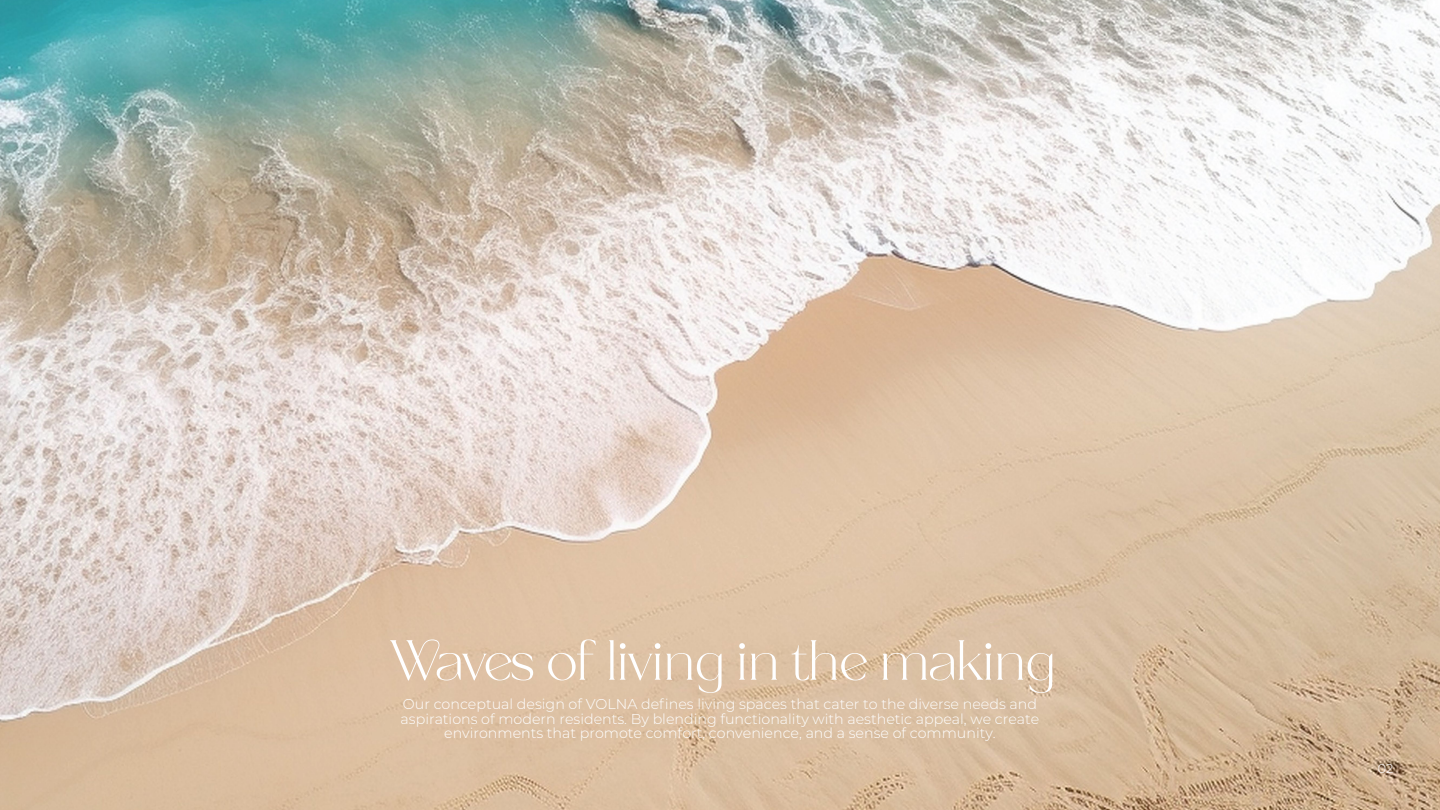
<style>
.page{position:relative;width:1440px;height:810px;background:#fff}
.page>*{position:absolute;margin:0;border:0;box-sizing:border-box;transform-origin:0 0}
.t1{font:52.05px "Ethdown";letter-spacing:-.1em;color:#fff}
.t2{font:300 14.25px/14.2px "Montserrat";color:#fff;text-align:center}
.t3{font:300 12.75px "Montserrat";color:#fff}
</style>
<div class="page">
<img style="left:0;top:0;width:1440px;height:809px">
<h1 class="t1" style="left:388px;top:635px;width:671px">Waves of living in the making</h1>
<p class="t2" style="left:401px;top:697px;width:640px">Our conceptual design of VOLNA defines living spaces that cater to the diverse needs and aspirations of modern residents. By blending functionality with aesthetic appeal, we create environments that promote comfort, convenience, and a sense of community.</p>
<p class="t3" style="left:1378px;top:760px;width:17px">02</p>
</div>
